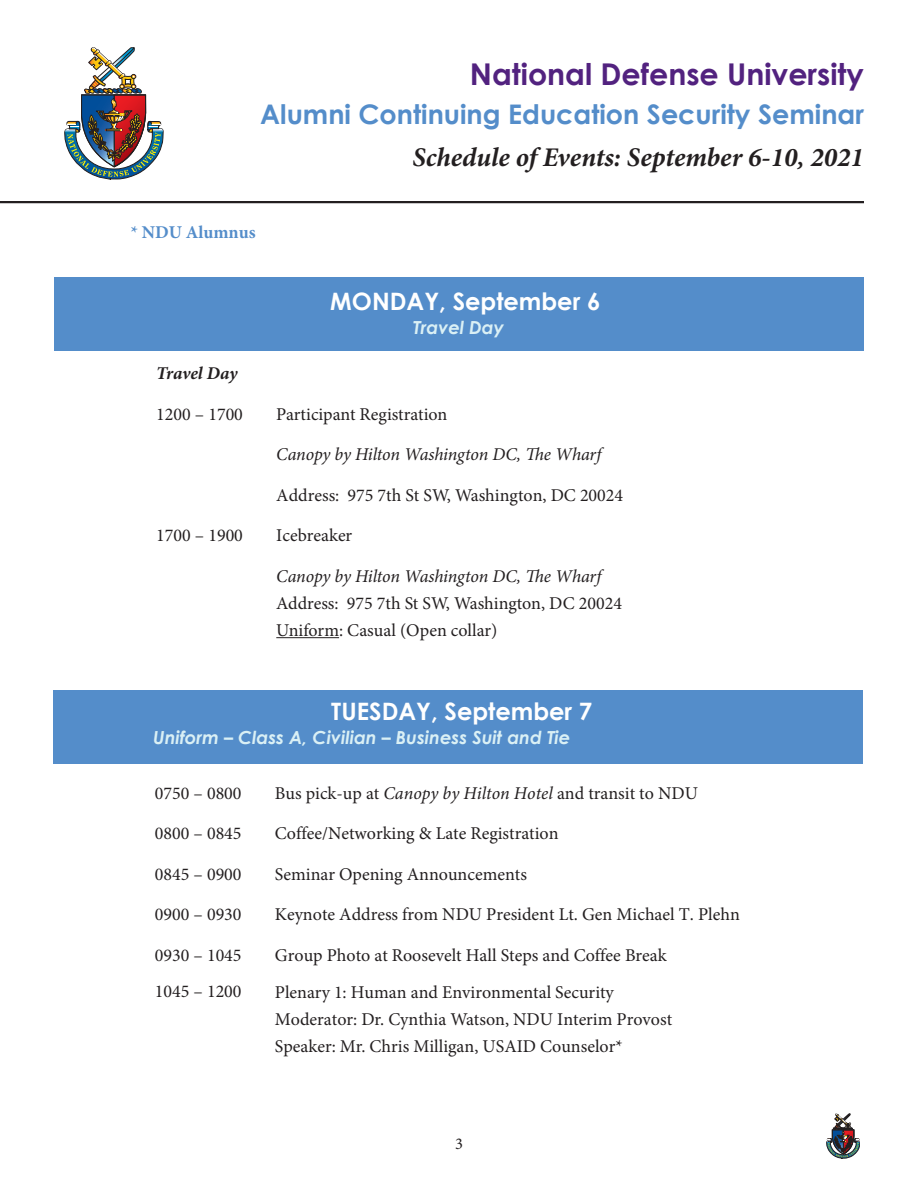
<style>
.page{position:relative;width:918px;height:1188px;background:#fff}
.page>*{position:absolute;margin:0;border:0;box-sizing:border-box;transform-origin:0 0}
.t1{font:700 30px "Century Gothic";color:#52227f}
.t2{font:700 27px "Century Gothic";color:#548dca}
.t3{font:italic 700 27px "Minion Pro";color:#231f20}
.t4{font:700 24px "Century Gothic";color:#fff}
.t5{font:18px/27px "Minion Pro";color:#231f20}
.t6{font:italic 18px "Minion Pro";letter-spacing:-.01em;color:#231f20}
.t7{font:italic 700 18px "Century Gothic";color:#daf0f5}
.t8{font:700 18px "Minion Pro";color:#548dca}
.t9{font:italic 700 18px "Minion Pro";letter-spacing:-.01em;color:#231f20}
.t10{font:16.5px "Minion Pro";color:#231f20}
.s1{font-style:italic}
</style>
<div class="page">
<hr style="left:0;top:201px;width:864px;height:2px;background:#231f20">
<img style="left:64px;top:48px;width:99px;height:131px">
<svg style="left:826px;top:1114px;width:34px;height:44px"></svg>
<div style="left:54px;top:278px;width:810px;height:73px;background:#548dca"></div>
<div style="left:53px;top:690px;width:810px;height:73px;background:#548dca"></div>
<hr style="left:276px;top:637px;width:63px;height:1px;background:#231f20">
<h1 class="t1" style="left:470px;top:51px;width:396px">National Defense University</h1>
<h2 class="t2" style="left:260px;top:94px;width:605px">Alumni Continuing Education Security Seminar</h2>
<h2 class="t3" style="left:412px;top:138px;width:453px">Schedule of Events: September 6-10, 2021</h2>
<p class="t8" style="left:131px;top:220px;width:126px">* NDU Alumnus</p>
<p class="t4" style="left:330px;top:283px;width:272px">MONDAY, September 6</p>
<p class="t7" style="left:413px;top:314px;width:93px">Travel Day</p>
<p class="t9" style="left:156px;top:361px;width:83px">Travel Day</p>
<p class="t5" style="left:156px;top:401px;width:88px">1200 – 1700</p>
<p class="t5" style="left:276px;top:401px;width:173px">Participant Registration</p>
<p class="t6" style="left:276px;top:442px;width:327px">Canopy by Hilton Washington DC, The Wharf</p>
<p class="t5" style="left:276px;top:482px;width:348px">Address: 975 7th St SW, Washington, DC 20024</p>
<p class="t5" style="left:156px;top:522px;width:88px">1700 – 1900</p>
<p class="t5" style="left:276px;top:522px;width:78px">Icebreaker</p>
<p class="t6" style="left:276px;top:564px;width:327px">Canopy by Hilton Washington DC, The Wharf</p>
<p class="t5" style="left:276px;top:590px;width:347px">Address: 975 7th St SW, Washington, DC 20024</p>
<p class="t5" style="left:276px;top:617px;width:223px">Uniform: Casual (Open collar)</p>
<p class="t4" style="left:331px;top:693px;width:263px">TUESDAY, September 7</p>
<p class="t7" style="left:153px;top:724px;width:419px">Uniform – Class A, Civilian – Business Suit and Tie</p>
<p class="t5" style="left:155px;top:780px;width:36px">0750</p>
<p class="t5" style="left:275px;top:780px;width:424px">Bus pick-up at <span class="s1">Canopy by Hilton Hotel</span> and transit to NDU</p>
<p class="t5" style="left:155px;top:820px;width:88px">0800 – 0845</p>
<p class="t5" style="left:275px;top:820px;width:285px">Coffee/Networking &amp; Late Registration</p>
<p class="t5" style="left:155px;top:861px;width:36px">0845</p>
<p class="t5" style="left:275px;top:861px;width:254px">Seminar Opening Announcements</p>
<p class="t5" style="left:155px;top:901px;width:36px">0900</p>
<p class="t5" style="left:275px;top:901px;width:466px">Keynote Address from NDU President Lt. Gen Michael T. Plehn</p>
<p class="t5" style="left:155px;top:942px;width:88px">0930 – 1045</p>
<p class="t5" style="left:275px;top:942px;width:393px">Group Photo at Roosevelt Hall Steps and Coffee Break</p>
<p class="t5" style="left:155px;top:978px;width:88px">1045 – 1200</p>
<p class="t5" style="left:275px;top:979px;width:399px">Plenary 1: Human and Environmental Security<br>Moderator: Dr. Cynthia Watson, NDU Interim Provost<br>Speaker: Mr. Chris Milligan, USAID Counselor*</p>
<p class="t10" style="left:455px;top:1133px;width:9px">3</p>
</div>
